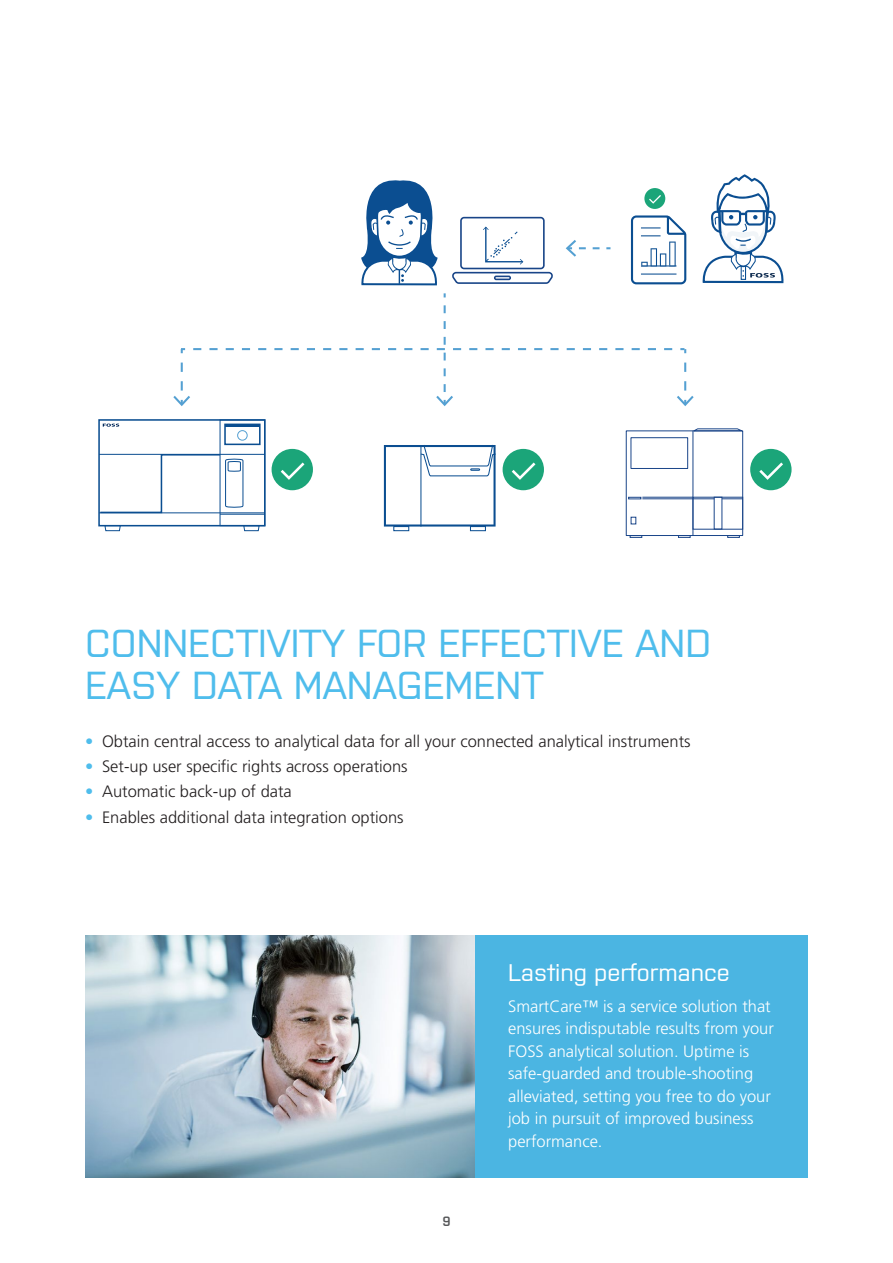
<style>
.page{position:relative;width:893px;height:1263px;background:#fff}
.page>*{position:absolute;margin:0;border:0;box-sizing:border-box;transform-origin:0 0}
._26_labtac_blue{font:500 39px/42px "Purista";color:#4fbdec}
._14_16{font:500 24px "Purista";color:#fff}
.Body{font:300 16.5px/22.5px "Frutiger LT Pro";color:#fff}
.Body-2{font:300 16.5px "Frutiger LT Pro";color:#231f20}
.t1{font:600 13.5px "Purista";color:#57585a}
.s1{color:#4fbdec}
</style>
<div class="page">
<div style="left:474px;top:936px;width:334px;height:242px;background:#4bb5e2"></div>
<div style="left:98px;top:419px;width:168px;height:107px;border:2px solid #0b4e91"></div>
<svg style="left:104px;top:525px;width:17px;height:7px"></svg>
<svg style="left:243px;top:526px;width:17px;height:6px"></svg>
<div style="left:220px;top:420px;width:45px;height:106px;border:1px solid #0b4e91"></div>
<hr style="left:99px;top:454px;width:166px;height:1px;background:#0b4e91">
<hr style="left:99px;top:512px;width:166px;height:1px;background:#0b4e91">
<hr style="left:220px;top:514px;width:45px;height:1px;background:#0b4e91">
<div style="left:224px;top:424px;width:37px;height:21px;border:2px solid #0b4e91"></div>
<hr style="left:225px;top:424px;width:35px;height:3px;background:#0b4e91">
<div style="left:237px;top:430px;width:11px;height:11px;border:1px solid #55a0d2;border-radius:50%"></div>
<svg style="left:99px;top:453px;width:145px;height:61px"></svg>
<svg style="left:103px;top:424px;width:16px;height:3px"></svg>
<svg style="left:566px;top:240px;width:33px;height:17px"></svg>
<svg style="left:361px;top:180px;width:77px;height:106px"></svg>
<svg style="left:630px;top:215px;width:57px;height:70px"></svg>
<svg style="left:702px;top:174px;width:82px;height:110px"></svg>
<div style="left:741px;top:266px;width:5px;height:14px;border:1px solid #0b4e91"></div>
<svg style="left:173px;top:305px;width:521px;height:101px"></svg>
<div style="left:644px;top:188px;width:21px;height:21px;background:#1ba579;border-radius:50%"></div>
<svg style="left:649px;top:195px;width:12px;height:9px"></svg>
<div style="left:272px;top:449px;width:41px;height:41px;background:#1ba579;border-radius:50%"></div>
<svg style="left:281px;top:462px;width:23px;height:18px"></svg>
<svg style="left:452px;top:217px;width:101px;height:67px"></svg>
<svg style="left:384px;top:444px;width:112px;height:82px"></svg>
<div style="left:393px;top:526px;width:16px;height:5px;border:1px solid #0b4e91"></div>
<div style="left:470px;top:526px;width:16px;height:5px;border:1px solid #0b4e91"></div>
<div style="left:503px;top:449px;width:41px;height:41px;background:#1ba579;border-radius:50%"></div>
<svg style="left:512px;top:462px;width:23px;height:18px"></svg>
<svg style="left:625px;top:428px;width:119px;height:110px"></svg>
<div style="left:750px;top:449px;width:42px;height:41px;background:#1ba579;border-radius:50%"></div>
<svg style="left:759px;top:462px;width:24px;height:18px"></svg>
<img style="left:85px;top:936px;width:389px;height:242px">
<p class="_26_labtac_blue" style="left:85px;top:619px;width:628px">CONNECTIVITY FOR EFFECTIVE AND<br>EASY DATA MANAGEMENT</p>
<p class="Body-2" style="left:85px;top:732px;width:607px"><span class="s1">•</span> Obtain central access to analytical data for all your connected analytical instruments</p>
<p class="Body-2" style="left:85px;top:757px;width:324px"><span class="s1">•</span> Set-up user specific rights across operations</p>
<p class="Body-2" style="left:85px;top:782px;width:208px"><span class="s1">•</span> Automatic back-up of data</p>
<p class="Body-2" style="left:85px;top:807px;width:320px"><span class="s1">•</span> Enables additional data integration options</p>
<p class="t1" style="left:442px;top:1211px;width:10px">9</p>
<p class="_14_16" style="left:508px;top:955px;width:223px">Lasting performance</p>
<p class="Body" style="left:508px;top:995px;width:267px">SmartCare™ is a service solution that ensures indisputable results from your FOSS analytical solution. Uptime is safe-guarded and trouble-shooting alleviated, setting you free to do your job in pursuit of improved business performance.</p>
</div>
